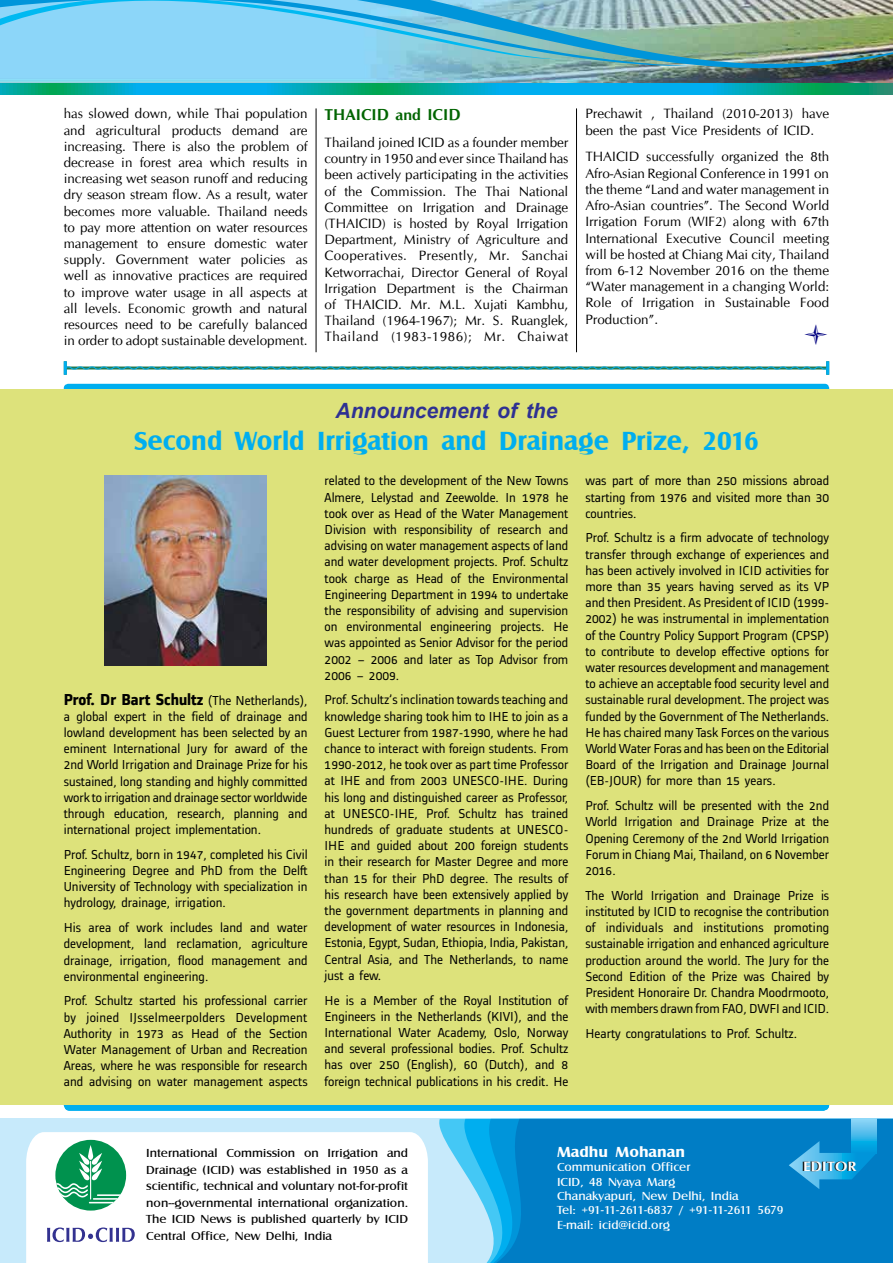
<style>
.page{position:relative;width:893px;height:1263px;background:#fff}
.page>*{position:absolute;margin:0;border:0;box-sizing:border-box;transform-origin:0 0}
.t1{font:700 27px "Castle T";color:#00aeef}
.t2{font:24px "Webdings";color:#000080;scale:1.1 1}
.t3{font:italic 700 21px "Arial";color:#2e3192}
.t4{font:700 16.5px "Alstom";color:#000}
.t5{font:700 15.75px "CG Omega";color:#006400}
.t6{font:700 15px "Castle T";color:#fff;scale:1.1 1}
.t7{font:13.5px/16.2px "Alstom";color:#000;text-align:justify}
.t8{font:13.5px/16.2px "CG Omega";color:#000;text-align:justify}
.t9{font:700 13.5px "CG Omega";color:#fff;scale:1.1 1}
.t10{font:12px/16.5px "Castle T";color:#000;text-align:justify;scale:1.1 1}
.t11{font:12px/14.4px "Castle T";color:#fff;scale:1.1 1}
.s1{font-weight:400;font-size:13.5px}
</style>
<div class="page">
<div style="left:0;top:1119px;width:893px;height:144px;background:#c7eafb"></div>
<svg style="left:439px;top:1119px;width:14px;height:35px"></svg>
<svg style="left:458px;top:1119px;width:435px;height:144px;background:#0a86cb"></svg>
<div style="left:26px;top:1132px;width:402px;height:131px;background:#fff"></div>
<svg style="left:851px;top:1119px;width:26px;height:22px"></svg>
<svg style="left:789px;top:1141px;width:88px;height:48px;background:#1b99d7"></svg>
<div style="left:55px;top:1140px;width:71px;height:70px;background:#00924e;border-radius:50%"></div>
<svg style="left:56px;top:1145px;width:65px;height:58px"></svg>
<svg style="left:47px;top:1227px;width:88px;height:15px"></svg>
<div style="left:64px;top:384px;width:765px;height:15px;background:#00aeef;border-radius:5px"></div>
<svg style="left:64px;top:1105px;width:765px;height:6px;background:#04afef"></svg>
<div style="left:0;top:389px;width:893px;height:716px;background:#dde27b"></div>
<img style="left:104px;top:476px;width:163px;height:189px">
<svg style="left:67px;top:366px;width:759px;height:4px;background:#47a4a0"></svg>
<hr style="left:64px;top:361px;width:3px;height:14px;background:#00aeef">
<hr style="left:826px;top:361px;width:3px;height:14px;background:#00aeef">
<img style="left:0;top:70px;width:893px;height:14px">
<img style="left:0;top:0;width:893px;height:70px">
<svg style="left:0;top:84px;width:893px;height:10px;background:#00a9b6"></svg>
<hr style="left:316px;top:108px;width:1px;height:244px;background:#000">
<hr style="left:576px;top:108px;width:1px;height:244px;background:#000">
<p class="t8" style="left:64px;top:106px;width:245px">has slowed down, while Thai population and agricultural products demand are increasing. There is also the problem of decrease in forest area which results in increasing wet season runoff and reducing dry season stream flow. As a result, water becomes more valuable. Thailand needs to pay more attention on water resources management to ensure domestic water supply. Government water policies as well as innovative practices are required to improve water usage in all aspects at all levels. Economic growth and natural resources need to be carefully balanced in order to adopt sustainable development.</p>
<p class="t5" style="left:325px;top:105px;width:137px">THAICID and ICID</p>
<p class="t8" style="left:325px;top:134px;width:245px">Thailand joined ICID as a founder member country in 1950 and ever since Thailand has been actively participating in the activities of the Commission. The Thai National Committee on Irrigation and Drainage (THAICID) is hosted by Royal Irrigation Department, Ministry of Agriculture and Cooperatives. Presently, Mr. Sanchai Ketworrachai, Director General of Royal Irrigation Department is the Chairman of THAICID. Mr. M.L. Xujati Kambhu, Thailand (1964-1967); Mr. S. Ruanglek, Thailand (1983-1986); Mr. Chaiwat</p>
<p class="t8" style="left:585px;top:106px;width:245px">Prechawit , Thailand (2010-2013) have been the past Vice Presidents of ICID.</p>
<p class="t8" style="left:585px;top:149px;width:245px">THAICID successfully organized the 8th Afro-Asian Regional Conference in 1991 on the theme “Land and water management in Afro-Asian countries”. The Second World Irrigation Forum (WIF2) along with 67th International Executive Council meeting will be hosted at Chiang Mai city, Thailand from 6-12 November 2016 on the theme “Water management in a changing World:<br>Role of Irrigation in Sustainable Food Production”.</p>
<h2 class="t2" style="left:803px;top:323px;width:25px">●</h2>
<h3 class="t3" style="left:336px;top:397px;width:223px">Announcement of the</h3>
<h1 class="t1" style="left:134px;top:425px;width:626px">Second World Irrigation and Drainage Prize, 2016</h1>
<p class="t4" style="left:64px;top:688px;width:245px">Prof. Dr Bart Schultz <span class="s1">(The Netherlands),</span></p>
<p class="t7" style="left:64px;top:707px;width:245px">a global expert in the field of drainage and lowland development has been selected by an eminent International Jury for award of the 2nd World Irrigation and Drainage Prize for his sustained, long standing and highly committed work to irrigation and drainage sector worldwide through education, research, planning and international project implementation.</p>
<p class="t7" style="left:64px;top:845px;width:245px">Prof. Schultz, born in 1947, completed his Civil Engineering Degree and PhD from the Delft University of Technology with specialization in hydrology, drainage, irrigation.</p>
<p class="t7" style="left:64px;top:918px;width:245px">His area of work includes land and water development, land reclamation, agriculture drainage, irrigation, flood management and environmental engineering.</p>
<p class="t7" style="left:64px;top:992px;width:245px">Prof. Schultz started his professional carrier by joined IJsselmeerpolders Development Authority in 1973 as Head of the Section Water Management of Urban and Recreation Areas, where he was responsible for research and advising on water management aspects</p>
<p class="t7" style="left:325px;top:472px;width:245px">related to the development of the New Towns Almere, Lelystad and Zeewolde. In 1978 he took over as Head of the Water Management Division with responsibility of research and advising on water management aspects of land and water development projects. Prof. Schultz took charge as Head of the Environmental Engineering Department in 1994 to undertake the responsibility of advising and supervision on environmental engineering projects. He was appointed as Senior Advisor for the period 2002 – 2006 and later as Top Advisor from 2006 – 2009.</p>
<p class="t7" style="left:325px;top:691px;width:245px">Prof. Schultz’s inclination towards teaching and knowledge sharing took him to IHE to join as a Guest Lecturer from 1987-1990, where he had chance to interact with foreign students. From 1990-2012, he took over as part time Professor at IHE and from 2003 UNESCO-IHE. During his long and distinguished career as Professor, at UNESCO-IHE, Prof. Schultz has trained hundreds of graduate students at UNESCO-IHE and guided about 200 foreign students in their research for Master Degree and more than 15 for their PhD degree. The results of his research have been extensively applied by the government departments in planning and development of water resources in Indonesia, Estonia, Egypt, Sudan, Ethiopia, India, Pakistan, Central Asia, and The Netherlands, to name just a few.</p>
<p class="t7" style="left:325px;top:991px;width:245px">He is a Member of the Royal Institution of Engineers in the Netherlands (KIVI), and the International Water Academy, Oslo, Norway and several professional bodies. Prof. Schultz has over 250 (English), 60 (Dutch), and 8 foreign technical publications in his credit. He</p>
<p class="t7" style="left:585px;top:472px;width:245px">was part of more than 250 missions abroad starting from 1976 and visited more than 30 countries.</p>
<p class="t7" style="left:585px;top:529px;width:245px">Prof. Schultz is a firm advocate of technology transfer through exchange of experiences and has been actively involved in ICID activities for more than 35 years having served as its VP and then President. As President of ICID (1999- 2002) he was instrumental in implementation of the Country Policy Support Program (CPSP) to contribute to develop effective options for water resources development and management to achieve an acceptable food security level and sustainable rural development. The project was funded by the Government of The Netherlands.<br>He has chaired many Task Forces on the various World Water Foras and has been on the Editorial Board of the Irrigation and Drainage Journal (EB-JOUR) for more than 15 years.</p>
<p class="t7" style="left:585px;top:796px;width:245px">Prof. Schultz will be presented with the 2nd World Irrigation and Drainage Prize at the Opening Ceremony of the 2nd World Irrigation Forum in Chiang Mai, Thailand, on 6 November 2016.</p>
<p class="t7" style="left:585px;top:886px;width:245px">The World Irrigation and Drainage Prize is instituted by ICID to recognise the contribution of individuals and institutions promoting sustainable irrigation and enhanced agriculture production around the world. The Jury for the Second Edition of the Prize was Chaired by President Honoraire Dr. Chandra Moodrmooto, with members drawn from FAO, DWFI and ICID.</p>
<p class="t7" style="left:585px;top:1024px;width:213px">Hearty congratulations to Prof. Schultz.</p>
<p class="t10" style="left:146px;top:1145px;width:240px">International Commission on Irrigation and Drainage (ICID) was established in 1950 as a scientific, technical and voluntary not-for-profit non--governmental international organization.<br>The ICID News is published quarterly by ICID Central Office, New Delhi, India</p>
<p class="t6" style="left:557px;top:1143px;width:118px">Madhu Mohanan</p>
<p class="t11" style="left:557px;top:1160px;width:207px">Communication Officer<br>ICID, 48 Nyaya Marg<br>Chanakyapuri, New Delhi, India<br>Tel: +91-11-2611-6837 / +91-11-2611 5679<br>E-mail: icid@icid.org</p>
<p class="t9" style="left:803px;top:1158px;width:50px">EDITOR</p>
</div>
